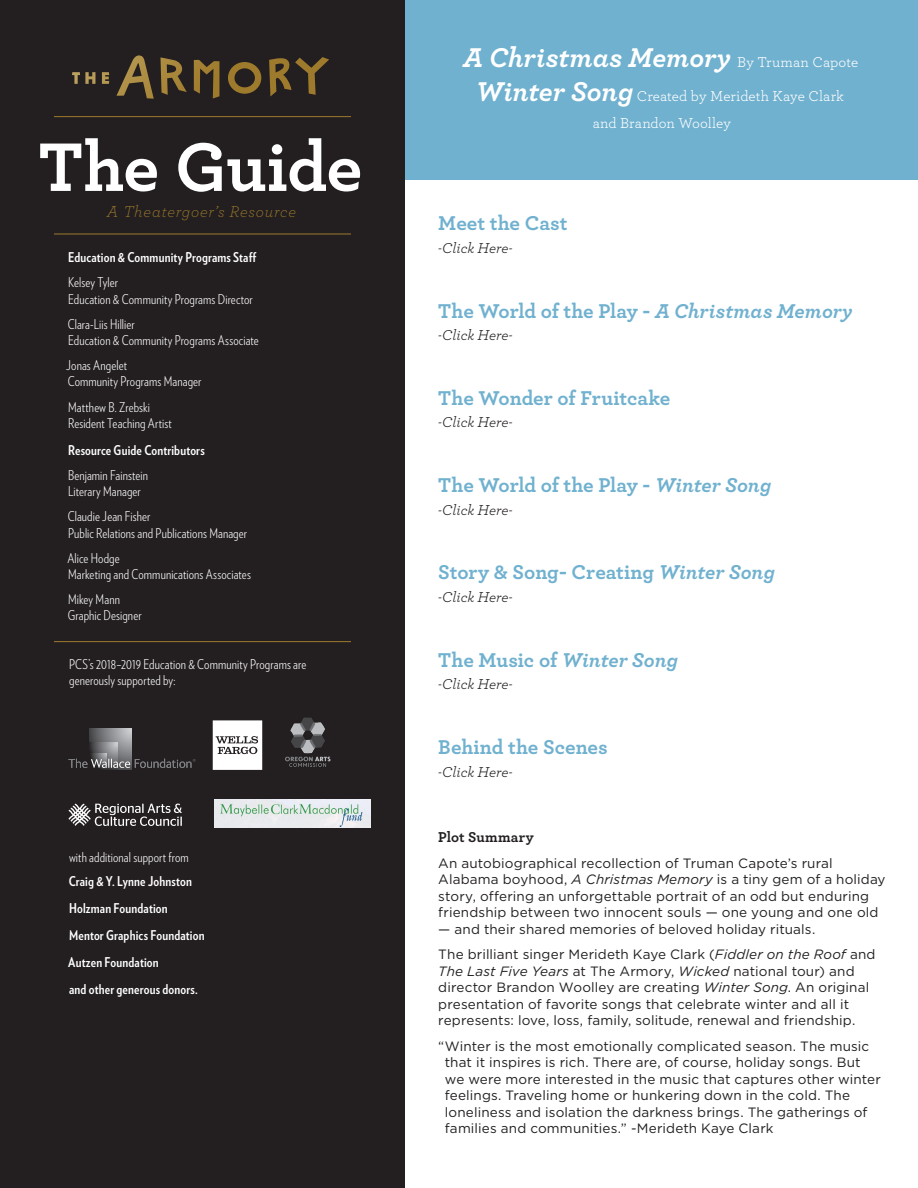
<style>
.page{position:relative;width:918px;height:1188px;background:#fff}
.page>*{position:absolute;margin:0;border:0;box-sizing:border-box;transform-origin:0 0}
.t1{font:700 72px "Archer";letter-spacing:-.015em;color:#fff}
.t2{font:italic 700 28.5px "Archer";letter-spacing:.005em;color:#fff}
.t3{font:700 21px "Archer";letter-spacing:-.005em;color:#70b1cf}
.t4{font:italic 300 16.5px "Archer";letter-spacing:.045em;color:#9e7a2c}
.t5{font:italic 15px "Archer";color:#231f20}
.t6{font:15px/27px "Archer";color:#fff;text-align:center}
.t7{font:700 15px "Archer";letter-spacing:.015em;color:#231f20}
.t8{font:13.5px/16.5px "Gotham HTF";letter-spacing:.01em;color:#231f20}
.t9{font:300 13.5px/16.2px "Verlag Condensed";letter-spacing:.01em;color:#fff}
.t10{font:700 13.5px "Verlag Condensed";letter-spacing:.015em;color:#fff}
.s1{font-weight:400;font-style:normal;font-size:15px}
.s2{font-weight:700;font-style:italic;font-size:28.5px}
.s3{font-style:italic}
</style>
<div class="page">
<div style="left:405px;top:0;width:513px;height:179px;background:#70b1cf"></div>
<div style="left:0;top:0;width:405px;height:1188px;background:#231f20"></div>
<hr style="left:54px;top:116px;width:297px;height:1px;background:#9e7a2c">
<hr style="left:54px;top:234px;width:297px;height:1px;background:#9e7a2c">
<hr style="left:54px;top:641px;width:297px;height:1px;background:#9e7a2c">
<svg style="left:72px;top:55px;width:257px;height:44px"></svg>
<img style="left:215px;top:799px;width:155px;height:29px">
<svg style="left:90px;top:728px;width:42px;height:42px"></svg>
<svg style="left:90px;top:742px;width:27px;height:28px"></svg>
<svg style="left:90px;top:754px;width:16px;height:16px"></svg>
<svg style="left:68px;top:759px;width:128px;height:9px"></svg>
<svg style="left:68px;top:804px;width:114px;height:22px"></svg>
<svg style="left:213px;top:720px;width:49px;height:50px;background:#e4e4e4"></svg>
<img style="left:285px;top:717px;width:46px;height:50px">
<p class="t1" style="left:39px;top:110px;width:325px">The Guide</p>
<p class="t4" style="left:107px;top:201px;width:191px">A Theatergoer’s Resource</p>
<p class="t10" style="left:68px;top:247px;width:190px">Education &amp; Community Programs Staff</p>
<p class="t9" style="left:68px;top:274px;width:186px">Kelsey Tyler<br>Education &amp; Community Programs Director</p>
<p class="t9" style="left:68px;top:315px;width:193px">Clara-Liis Hillier<br>Education &amp; Community Programs Associate</p>
<p class="t9" style="left:66px;top:357px;width:137px">Jonas Angelet<br>Community Programs Manager</p>
<p class="t9" style="left:68px;top:398px;width:105px">Matthew B. Zrebski<br>Resident Teaching Artist</p>
<p class="t10" style="left:68px;top:440px;width:138px">Resource Guide Contributors</p>
<p class="t9" style="left:68px;top:467px;width:82px">Benjamin Fainstein<br>Literary Manager</p>
<p class="t9" style="left:68px;top:508px;width:181px">Claudie Jean Fisher<br>Public Relations and Publications Manager</p>
<p class="t9" style="left:67px;top:549px;width:185px">Alice Hodge<br>Marketing and Communications Associates</p>
<p class="t9" style="left:68px;top:591px;width:75px">Mikey Mann<br>Graphic Designer</p>
<p class="t9" style="left:69px;top:656px;width:239px">PCS’s 2018–2019 Education &amp; Community Programs are generously supported by:</p>
<p class="t9" style="left:69px;top:848px;width:121px">with additional support from</p>
<p class="t10" style="left:69px;top:871px;width:125px">Craig &amp; Y. Lynne Johnston</p>
<p class="t10" style="left:69px;top:898px;width:100px">Holzman Foundation</p>
<p class="t10" style="left:69px;top:925px;width:137px">Mentor Graphics Foundation</p>
<p class="t10" style="left:68px;top:952px;width:92px">Autzen Foundation</p>
<p class="t10" style="left:69px;top:979px;width:130px">and other generous donors.</p>
<p class="t2" style="left:463px;top:35px;width:397px">A Christmas Memory <span class="s1">By Truman Capote</span></p>
<p class="t6" style="left:476px;top:82px;width:369px"><span class="s2">Winter Song</span> Created by Merideth Kaye Clark and Brandon Woolley</p>
<p class="t3" style="left:438px;top:207px;width:131px">Meet the Cast</p>
<p class="t5" style="left:438px;top:237px;width:76px">-Click Here-</p>
<p class="t3" style="left:438px;top:294px;width:416px">The World of the Play - <span class="s3">A Christmas Memory</span></p>
<p class="t5" style="left:438px;top:324px;width:76px">-Click Here-</p>
<p class="t3" style="left:438px;top:381px;width:234px">The Wonder of Fruitcake</p>
<p class="t5" style="left:438px;top:412px;width:76px">-Click Here-</p>
<p class="t3" style="left:438px;top:469px;width:335px">The World of the Play - <span class="s3">Winter Song</span></p>
<p class="t5" style="left:438px;top:499px;width:76px">-Click Here-</p>
<p class="t3" style="left:438px;top:556px;width:338px">Story &amp; Song- Creating <span class="s3">Winter Song</span></p>
<p class="t5" style="left:438px;top:586px;width:76px">-Click Here-</p>
<p class="t3" style="left:438px;top:643px;width:241px">The Music of <span class="s3">Winter Song</span></p>
<p class="t5" style="left:438px;top:674px;width:76px">-Click Here-</p>
<p class="t3" style="left:438px;top:730px;width:171px">Behind the Scenes</p>
<p class="t5" style="left:438px;top:761px;width:76px">-Click Here-</p>
<p class="t7" style="left:438px;top:825px;width:97px">Plot Summary</p>
<p class="t8" style="left:438px;top:854px;width:449px">An autobiographical recollection of Truman Capote’s rural Alabama boyhood, <span class="s3">A Christmas Memory</span> is a tiny gem of a holiday story, offering an unforgettable portrait of an odd but enduring friendship between two innocent souls — one young and one old</p>
<p class="t8" style="left:438px;top:920px;width:379px">— and their shared memories of beloved holiday rituals.</p>
<p class="t8" style="left:438px;top:946px;width:439px">The brilliant singer Merideth Kaye Clark (<span class="s3">Fiddler on the Roof</span> and <span class="s3">The Last Five Years</span> at The Armory, <span class="s3">Wicked</span> national tour) and director Brandon Woolley are creating <span class="s3">Winter Song</span>. An original presentation of favorite songs that celebrate winter and all it represents: love, loss, family, solitude, renewal and friendship.</p>
<p class="t8" style="left:445px;top:1037px;width:437px;text-indent:-7px">“Winter is the most emotionally complicated season. The music that it inspires is rich. There are, of course, holiday songs. But we were more interested in the music that captures other winter feelings. Traveling home or hunkering down in the cold. The loneliness and isolation the darkness brings. The gatherings of families and communities.” -Merideth Kaye Clark</p>
</div>
